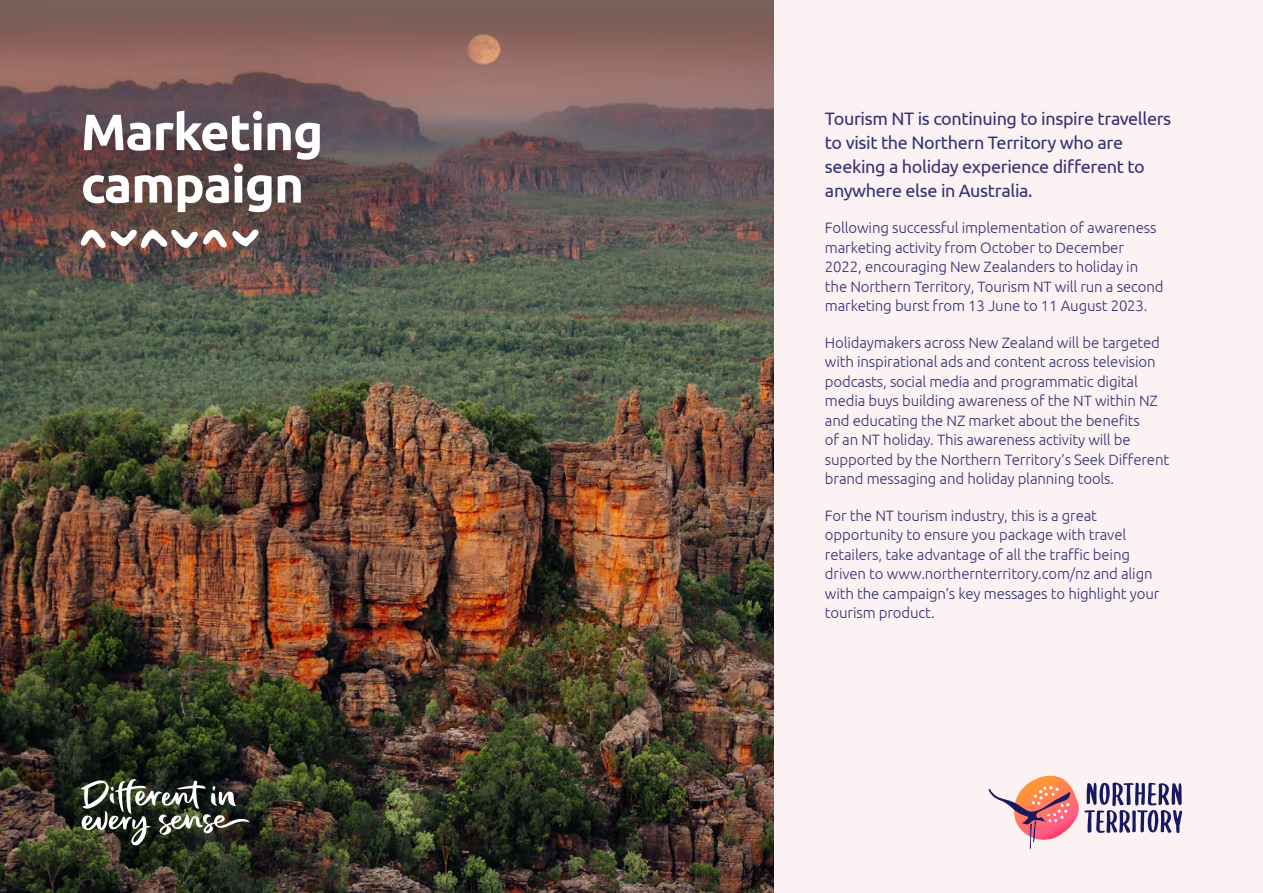
<style>
.page{position:relative;width:1263px;height:893px;background:#fff}
.page>*{position:absolute;margin:0;border:0;box-sizing:border-box;transform-origin:0 0}
.A_head{font:700 51px/52.5px "Ubuntu";letter-spacing:-.02em;color:#fff}
.New_body{font:18px/24px "Ubuntu";letter-spacing:-.02em;color:#333374}
.New_intro{font:300 15px/19.5px "Ubuntu";letter-spacing:-.01em;color:#333374}
</style>
<div class="page">
<div style="left:591px;top:0;width:672px;height:893px;background:#fdf2f3"></div>
<img style="left:0;top:0;width:774px;height:893px">
<svg style="left:989px;top:776px;width:193px;height:73px"></svg>
<img style="left:81px;top:779px;width:169px;height:66px">
<svg style="left:81px;top:230px;width:178px;height:18px"></svg>
<p class="A_head" style="left:81px;top:105px;width:244px">Marketing campaign</p>
<p class="New_body" style="left:825px;top:106px;width:348px">Tourism NT is continuing to inspire travellers to visit the Northern Territory who are seeking a holiday experience different to anywhere else in Australia.</p>
<p class="New_intro" style="left:825px;top:218px;width:340px">Following successful implementation of awareness marketing activity from October to December 2022, encouraging New Zealanders to holiday in the Northern Territory, Tourism NT will run a second marketing burst from 13 June to 11 August 2023.</p>
<p class="New_intro" style="left:825px;top:332px;width:346px">Holidaymakers across New Zealand will be targeted with inspirational ads and content across television podcasts, social media and programmatic digital media buys building awareness of the NT within NZ and educating the NZ market about the benefits<br>of an NT holiday. This awareness activity will be supported by the Northern Territory’s Seek Different brand messaging and holiday planning tools.</p>
<p class="New_intro" style="left:825px;top:505px;width:336px">For the NT tourism industry, this is a great opportunity to ensure you package with travel retailers, take advantage of all the traffic being driven to www.northernterritory.com/nz and align with the campaign’s key messages to highlight your tourism product.</p>
</div>
